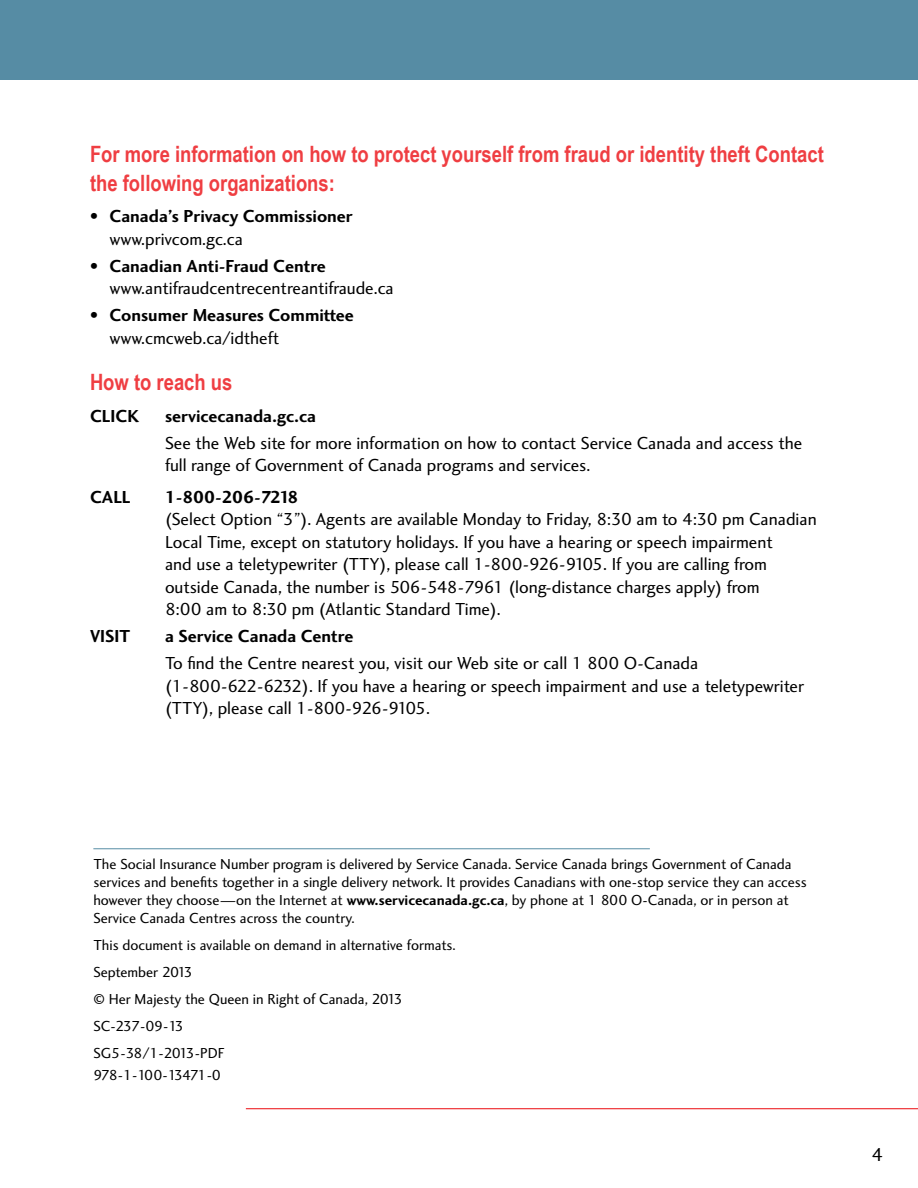
<style>
.page{position:relative;width:918px;height:1188px;background:#fff}
.page>*{position:absolute;margin:0;border:0;box-sizing:border-box;transform-origin:0 0}
.t1{font:700 22.5px/28.5px "Arial Narrow";color:#ef3e42}
.t2{font:19.5px "Charlotte Sans Std";color:#000}
.t3{font:18px/22.5px "Charlotte Sans Std";color:#000}
.t4{font:700 18px/22.5px "Charlotte Sans Std";color:#000}
.t5{font:700 18px "Charlotte Sans Std";letter-spacing:-.03em;color:#000}
.t6{font:15px/27px "Charlotte Sans Std";color:#000}
.t7{font:15px "Charlotte Sans Std";letter-spacing:-.095em;color:#000}
.s1{font-weight:400}
.s2{font-weight:700}
</style>
<div class="page">
<div style="left:0;top:0;width:918px;height:79px;background:#568ca4"></div>
<hr style="left:246px;top:1108px;width:672px;height:1px;background:#ef3e42">
<hr style="left:93px;top:848px;width:557px;height:1px;background:#568ca4">
<p class="t1" style="left:90px;top:140px;width:735px">For more information on how to protect yourself from fraud or identity theft Contact the following organizations:</p>
<p class="t4" style="left:109px;top:205px;width:245px;text-indent:-19px"><span class="s1">•</span> Canada’s Privacy Commissioner <span class="s1">www.privcom.gc.ca</span></p>
<p class="t3" style="left:109px;top:255px;width:286px;text-indent:-19px">• <span class="s2">Canadian Anti-Fraud Centre </span>www.antifraudcentrecentreantifraude.ca</p>
<p class="t4" style="left:109px;top:304px;width:246px;text-indent:-19px"><span class="s1">•</span> Consumer Measures Committee <span class="s1">www.cmcweb.ca/idtheft</span></p>
<p class="t1" style="left:90px;top:368px;width:144px">How to reach us</p>
<p class="t4" style="left:90px;top:404px;width:51px">CLICK</p>
<p class="t4" style="left:165px;top:404px;width:153px">servicecanada.gc.ca</p>
<p class="t3" style="left:165px;top:432px;width:639px">See the Web site for more information on how to contact Service Canada and access the full range of Government of Canada programs and services.</p>
<p class="t4" style="left:90px;top:485px;width:42px">CALL</p>
<p class="t5" style="left:165px;top:486px;width:135px">1-800-206-7218</p>
<p class="t3" style="left:165px;top:508px;width:653px">(Select Option “3”). Agents are available Monday to Friday, 8:30 am to 4:30 pm Canadian Local Time, except on statutory holidays. If you have a hearing or speech impairment<br>and use a teletypewriter (TTY), please call 1-800-926-9105. If you are calling from outside Canada, the number is 506-548-7961 (long-distance charges apply) from<br>8:00 am to 8:30 pm (Atlantic Standard Time).</p>
<p class="t4" style="left:90px;top:625px;width:42px">VISIT</p>
<p class="t4" style="left:165px;top:625px;width:190px">a Service Canada Centre</p>
<p class="t3" style="left:165px;top:652px;width:641px">To find the Centre nearest you, visit our Web site or call 1 800 O-Canada (1-800-622-6232). If you have a hearing or speech impairment and use a teletypewriter (TTY), please call 1-800-926-9105.</p>
<p class="t6" style="left:93px;top:855px;width:715px;line-height:18px">The Social Insurance Number program is delivered by Service Canada. Service Canada brings Government of Canada services and benefits together in a single delivery network. It provides Canadians with one-stop service they can access however they choose—on the Internet at <span class="s2">www.servicecanada.gc.ca</span>, by phone at 1 800 O-Canada, or in person at Service Canada Centres across the country.</p>
<p class="t6" style="left:93px;top:932px;width:364px">This document is available on demand in alternative formats.<br>September 2013<br>© Her Majesty the Queen in Right of Canada, 2013<br>SC-237-09-13<br>SG5-38/1-2013-PDF</p>
<p class="t7" style="left:93px;top:1067px;width:129px">978-1-100-13471-0</p>
<p class="t2" style="left:872px;top:1144px;width:13px">4</p>
</div>
